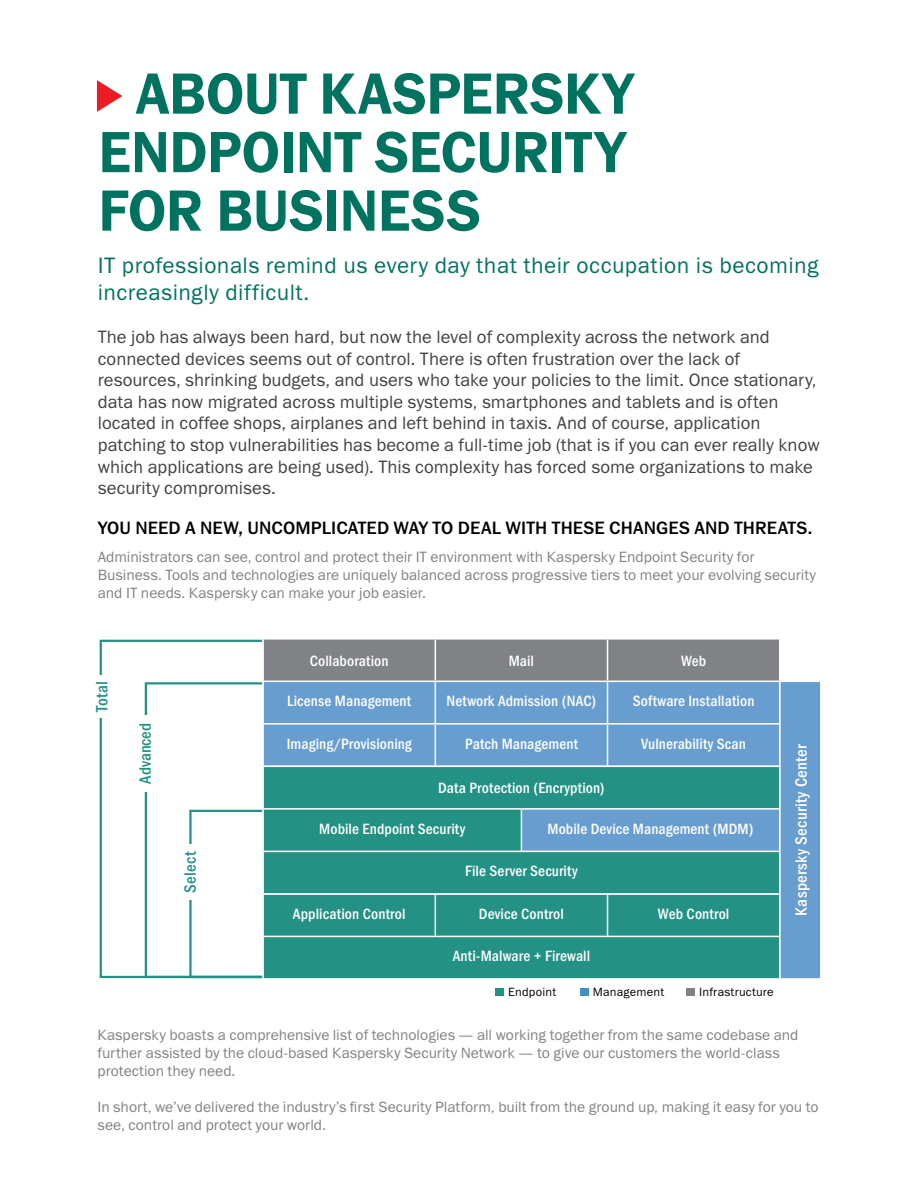
<style>
.page{position:relative;width:918px;height:1188px;background:#fff}
.page>*{position:absolute;margin:0;border:0;box-sizing:border-box;transform-origin:0 0}
.t1{font:600 58.5px/58.5px "Lab Gothic";letter-spacing:-.01em;color:#007360;scale:.95 1}
.t2{font:22.5px/27px "Lab Gothic";letter-spacing:.02em;color:#007360}
.t3{font:18px/21.6px "Lab Gothic";color:#414042}
.t4{font:500 18px "Lab Gothic";letter-spacing:.005em;color:#000}
.t5{font:500 16.5px "Lab Gothic Cond";letter-spacing:.015em;color:#fff}
.t6{font:500 16.5px "Lab Gothic Cond";letter-spacing:.01em;color:#239284}
.t7{font:15px/18px "Lab Gothic";color:#808285}
.t8{font:500 15px "Lab Gothic Cond";letter-spacing:.005em;color:#fff}
.t9{font:12px "Lab Gothic";letter-spacing:.02em;color:#000}
</style>
<div class="page">
<div style="left:495px;top:988px;width:9px;height:8px;background:#239284"></div>
<div style="left:580px;top:988px;width:9px;height:8px;background:#418dc6"></div>
<div style="left:686px;top:988px;width:9px;height:8px;background:#808285"></div>
<svg style="left:97px;top:80px;width:25px;height:32px"></svg>
<div style="left:100px;top:640px;width:163px;height:338px;border:2px solid #239284"></div>
<div style="left:145px;top:682px;width:118px;height:296px;border:2px solid #239284"></div>
<div style="left:189px;top:810px;width:74px;height:168px;border:2px solid #239284"></div>
<div style="left:87px;top:675px;width:28px;height:43px;background:#fff"></div>
<div style="left:174px;top:844px;width:30px;height:56px;background:#fff"></div>
<div style="left:129px;top:715px;width:30px;height:77px;background:#fff"></div>
<div style="left:264px;top:640px;width:515px;height:41px;background:#808285"></div>
<div style="left:264px;top:682px;width:515px;height:84px;background:#689ecf"></div>
<hr style="left:262px;top:640px;width:2px;height:41px;background:#fff">
<hr style="left:435px;top:640px;width:1px;height:41px;background:#fff">
<hr style="left:607px;top:640px;width:1px;height:41px;background:#fff">
<hr style="left:262px;top:681px;width:173px;height:1px;background:#fff">
<hr style="left:262px;top:682px;width:2px;height:41px;background:#fff">
<hr style="left:435px;top:682px;width:1px;height:41px;background:#fff">
<hr style="left:607px;top:682px;width:1px;height:41px;background:#fff">
<hr style="left:262px;top:723px;width:173px;height:2px;background:#fff">
<hr style="left:262px;top:725px;width:2px;height:41px;background:#fff">
<hr style="left:435px;top:723px;width:173px;height:2px;background:#fff">
<hr style="left:435px;top:725px;width:1px;height:41px;background:#fff">
<hr style="left:608px;top:723px;width:172px;height:2px;background:#fff">
<hr style="left:607px;top:725px;width:1px;height:41px;background:#fff">
<div style="left:264px;top:895px;width:515px;height:83px;background:#239284"></div>
<hr style="left:262px;top:895px;width:2px;height:41px;background:#fff">
<hr style="left:435px;top:895px;width:1px;height:41px;background:#fff">
<hr style="left:607px;top:895px;width:1px;height:41px;background:#fff">
<hr style="left:262px;top:936px;width:173px;height:1px;background:#fff">
<hr style="left:262px;top:937px;width:2px;height:41px;background:#fff">
<hr style="left:435px;top:936px;width:345px;height:1px;background:#fff">
<div style="left:264px;top:767px;width:515px;height:126px;background:#239284"></div>
<div style="left:521px;top:809px;width:259px;height:42px;background:#689ecf"></div>
<hr style="left:262px;top:766px;width:259px;height:1px;background:#fff">
<hr style="left:262px;top:767px;width:2px;height:41px;background:#fff">
<hr style="left:262px;top:808px;width:259px;height:2px;background:#fff">
<hr style="left:262px;top:810px;width:2px;height:41px;background:#fff">
<hr style="left:521px;top:808px;width:259px;height:2px;background:#fff">
<hr style="left:521px;top:810px;width:1px;height:41px;background:#fff">
<hr style="left:262px;top:851px;width:259px;height:1px;background:#fff">
<hr style="left:262px;top:852px;width:2px;height:41px;background:#fff">
<hr style="left:521px;top:851px;width:259px;height:1px;background:#fff">
<hr style="left:262px;top:893px;width:518px;height:2px;background:#fff">
<div style="left:780px;top:681px;width:41px;height:298px;background:#689ecf"></div>
<div style="left:779px;top:681px;width:43px;height:299px;border:2px solid #fff"></div>
<h1 class="t1" style="left:98px;top:70px;width:565px;text-indent:37px">ABOUT KASPERSKY<br>ENDPOINT SECURITY<br>FOR BUSINESS</h1>
<h2 class="t2" style="left:98px;top:254px;width:722px">IT professionals remind us every day that their occupation is becoming increasingly difficult.</h2>
<p class="t3" style="left:98px;top:328px;width:724px">The job has always been hard, but now the level of complexity across the network and connected devices seems out of control. There is often frustration over the lack of resources, shrinking budgets, and users who take your policies to the limit. Once stationary, data has now migrated across multiple systems, smartphones and tablets and is often located in coffee shops, airplanes and left behind in taxis. And of course, application patching to stop vulnerabilities has become a full-time job (that is if you can ever really know which applications are being used). This complexity has forced some organizations to make security compromises.</p>
<p class="t4" style="left:98px;top:521px;width:716px">YOU NEED A NEW, UNCOMPLICATED WAY TO DEAL WITH THESE CHANGES AND THREATS.</p>
<p class="t7" style="left:98px;top:550px;width:720px">Administrators can see, control and protect their IT environment with Kaspersky Endpoint Security for<br>Business. Tools and technologies are uniquely balanced across progressive tiers to meet your evolving security and IT needs. Kaspersky can make your job easier.</p>
<p class="t6" style="left:96px;top:712px;width:33px;rotate:-90deg">Total</p>
<p class="t6" style="left:139px;top:784px;width:62px;rotate:-90deg">Advanced</p>
<p class="t6" style="left:184px;top:893px;width:43px;rotate:-90deg">Select</p>
<p class="t8" style="left:310px;top:655px;width:80px">Collaboration</p>
<p class="t8" style="left:509px;top:655px;width:27px">Mail</p>
<p class="t8" style="left:681px;top:655px;width:27px">Web</p>
<p class="t8" style="left:287px;top:696px;width:125px">License Management</p>
<p class="t8" style="left:447px;top:696px;width:151px">Network Admission (NAC)</p>
<p class="t8" style="left:633px;top:696px;width:123px">Software Installation</p>
<p class="t8" style="left:287px;top:738px;width:127px">Imaging/Provisioning</p>
<p class="t8" style="left:465px;top:738px;width:114px">Patch Management</p>
<p class="t8" style="left:641px;top:738px;width:106px">Vulnerability Scan</p>
<p class="t8" style="left:438px;top:783px;width:168px">Data Protection (Encryption)</p>
<p class="t8" style="left:319px;top:823px;width:148px">Mobile Endpoint Security</p>
<p class="t8" style="left:547px;top:823px;width:208px">Mobile Device Management (MDM)</p>
<p class="t8" style="left:465px;top:866px;width:114px">File Server Security</p>
<p class="t8" style="left:293px;top:908px;width:114px">Application Control</p>
<p class="t8" style="left:479px;top:908px;width:87px">Device Control</p>
<p class="t8" style="left:658px;top:908px;width:73px">Web Control</p>
<p class="t8" style="left:453px;top:951px;width:139px">Anti-Malware + Firewall</p>
<p class="t9" style="left:508px;top:987px;width:49px">Endpoint</p>
<p class="t9" style="left:593px;top:987px;width:73px">Management</p>
<p class="t9" style="left:699px;top:987px;width:76px">Infrastructure</p>
<p class="t5" style="left:795px;top:916px;width:173px;rotate:-90deg">Kaspersky Security Center</p>
<p class="t7" style="left:98px;top:1027px;width:702px">Kaspersky boasts a comprehensive list of technologies — all working together from the same codebase and further assisted by the cloud-based Kaspersky Security Network — to give our customers the world-class protection they need.</p>
<p class="t7" style="left:98px;top:1099px;width:723px">In short, we’ve delivered the industry’s first Security Platform, built from the ground up, making it easy for you to see, control and protect your world.</p>
</div>
